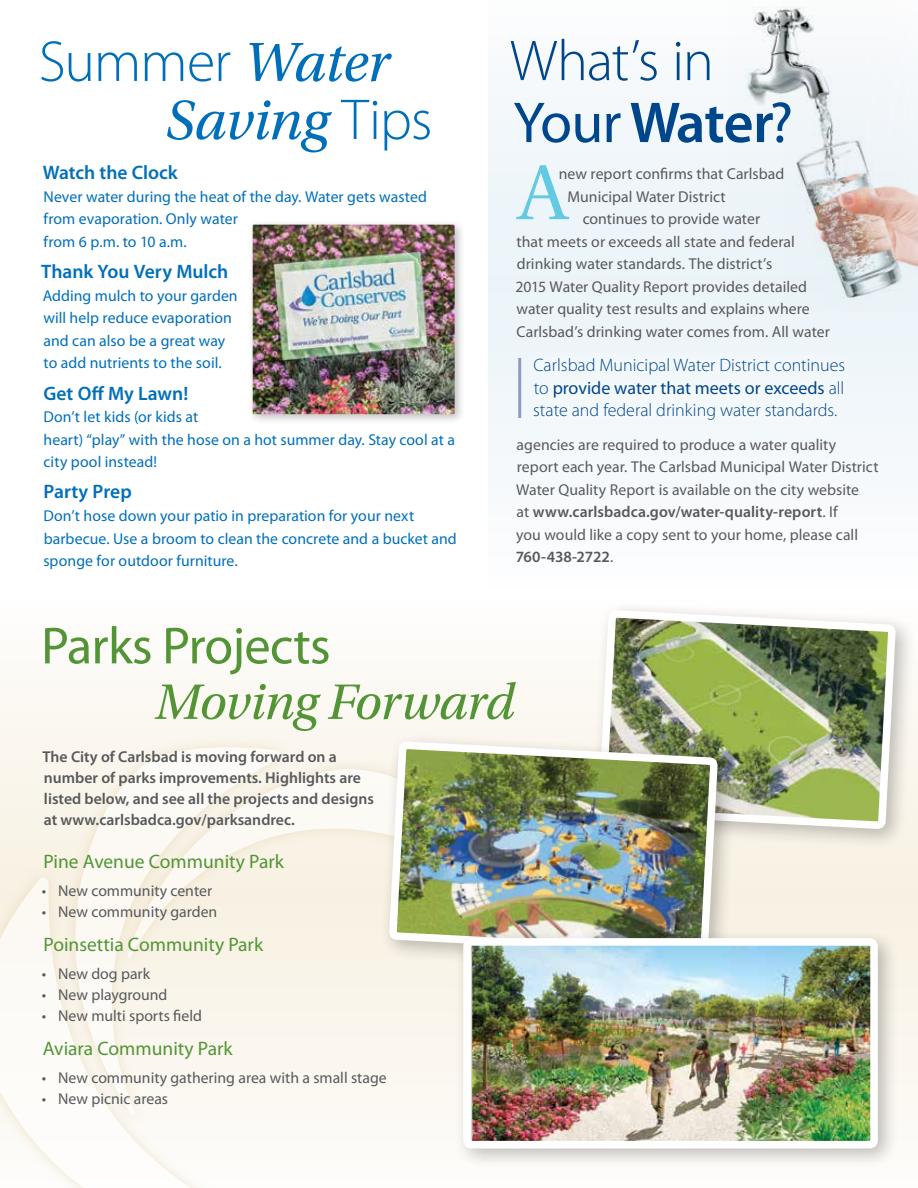
<style>
.page{position:relative;width:918px;height:1188px;background:#fff}
.page>*{position:absolute;margin:0;border:0;box-sizing:border-box;transform-origin:0 0}
.t1{font:300 58.05px/61.9px "Myriad Pro";letter-spacing:-.025em;color:#00468b}
.t2{font:300 58.05px "Myriad Pro";letter-spacing:-.02em;color:#006fba}
.t3{font:italic 58.05px "Utopia Std";letter-spacing:-.01em;color:#006fba}
.t4{font:52.5px "Myriad Pro";letter-spacing:-.015em;color:#539536}
.t5{font:italic 52.5px "Utopia Std";letter-spacing:-.02em;color:#539536}
.t6{font:19.5px "Myriad Pro";color:#539536}
.t7{font:600 19.5px "Myriad Pro";color:#006fba}
.t8{font:300 18px/22.5px "Myriad Pro";color:#00468b;text-align:justify}
.t9{font:15.75px/22.5px "Myriad Pro";color:#58595b}
.t10{font:15.75px/22.5px "Myriad Pro";letter-spacing:.005em;color:#006fba}
.t11{font:600 15.75px/21px "Myriad Pro";color:#58595b}
.s1{font-family:"Utopia Std";font-weight:400;font-style:italic}
.s2{font-family:"Myriad Pro";font-weight:300;font-style:normal}
.s3{font-weight:400}
.s4{font-weight:600}
</style>
<div class="page">
<div style="left:488px;top:0;width:430px;height:592px;background:#f4f8fb"></div>
<div style="left:0;top:592px;width:918px;height:596px;background:#fcfaf6"></div>
<img style="left:747px;top:8px;width:171px;height:300px">
<div style="left:0;top:735px;width:478px;height:453px;background:#fbf7ef"></div>
<svg style="left:0;top:878px;width:342px;height:310px"></svg>
<svg style="left:26px;top:747px;width:255px;height:369px"></svg>
<svg style="left:127px;top:755px;width:252px;height:203px;fill:#f9f3e6"></svg>
<div style="left:589px;top:600px;width:327px;height:250px;background:#000;opacity:.25"></div>
<img style="left:594px;top:606px;width:305px;height:322px">
<div style="left:379px;top:732px;width:359px;height:245px;background:#000;opacity:.25"></div>
<img style="left:385px;top:737px;width:337px;height:451px">
<div style="left:453px;top:928px;width:446px;height:242px;background:#000;opacity:.25"></div>
<img style="left:472px;top:947px;width:397px;height:192px">
<div style="left:463px;top:938px;width:415px;height:210px;border:8px solid #fff;border-radius:4px"></div>
<hr style="left:518px;top:358px;width:3px;height:60px;background:#8f9bc4">
<div style="left:247px;top:219px;width:219px;height:207px;background:#000;opacity:.25"></div>
<img style="left:253px;top:225px;width:202px;height:189px">
<svg style="left:516px;top:165px;width:53px;height:54px"></svg>
<h1 class="t2" style="left:39px;top:27px;width:352px">Summer <span class="s1">Water</span></h1>
<h1 class="t3" style="left:165px;top:89px;width:269px">Saving <span class="s2">Tips</span></h1>
<p class="t7" style="left:43px;top:160px;width:137px">Watch the Clock</p>
<p class="t10" style="left:44px;top:185px;width:385px">Never water during the heat of the day. Water gets wasted from evaporation. Only water<br>from 6 p.m. to 10 a.m.</p>
<p class="t7" style="left:41px;top:259px;width:189px">Thank You Very Mulch</p>
<p class="t10" style="left:43px;top:284px;width:197px">Adding mulch to your garden will help reduce evaporation and can also be a great way to add nutrients to the soil.</p>
<p class="t7" style="left:43px;top:381px;width:146px">Get Off My Lawn!</p>
<p class="t10" style="left:44px;top:405px;width:413px">Don’t let kids (or kids at<br>heart) “play” with the hose on a hot summer day. Stay cool at a city pool instead!</p>
<p class="t7" style="left:43px;top:480px;width:90px">Party Prep</p>
<p class="t10" style="left:43px;top:504px;width:415px">Don’t hose down your patio in preparation for your next barbecue. Use a broom to clean the concrete and a bucket and sponge for outdoor furniture.</p>
<h1 class="t1" style="left:510px;top:29px;width:285px">What’s in<br><span class="s3">Your</span> <span class="s4">Water</span><span class="s3">?</span></h1>
<p class="t9" style="left:559px;top:163px;width:227px">new report confirms that Carlsbad</p>
<p class="t9" style="left:568px;top:185px;width:160px">Municipal Water District</p>
<p class="t9" style="left:583px;top:208px;width:179px">continues to provide water</p>
<p class="t9" style="left:517px;top:230px;width:280px">that meets or exceeds all state and federal</p>
<p class="t9" style="left:517px;top:253px;width:257px">drinking water standards. The district’s</p>
<p class="t9" style="left:516px;top:275px;width:293px">2015 Water Quality Report provides detailed</p>
<p class="t9" style="left:516px;top:298px;width:295px">water quality test results and explains where</p>
<p class="t9" style="left:517px;top:320px;width:315px">Carlsbad’s drinking water comes from. All water</p>
<p class="t8" style="left:533px;top:354px;width:314px">Carlsbad Municipal Water District continues to <span class="s3">provide water that meets or exceeds</span> all state and federal drinking water standards.</p>
<p class="t9" style="left:516px;top:433px;width:364px">agencies are required to produce a water quality report each year. The Carlsbad Municipal Water District Water Quality Report is available on the city website<br>at <span class="s4">www.carlsbadca.gov/water-quality-report</span>. If<br>you would like a copy sent to your home, please call <span class="s4">760-438-2722</span>.</p>
<h2 class="t4" style="left:41px;top:613px;width:291px">Parks Projects</h2>
<h2 class="t5" style="left:155px;top:673px;width:361px">Moving Forward</h2>
<p class="t11" style="left:43px;top:746px;width:333px">The City of Carlsbad is moving forward on a number of parks improvements. Highlights are listed below, and see all the projects and designs at www.carlsbadca.gov/parksandrec.</p>
<p class="t6" style="left:43px;top:849px;width:242px">Pine Avenue Community Park</p>
<p class="t9" style="left:42px;top:879px;width:172px">• New community center</p>
<p class="t9" style="left:42px;top:900px;width:177px">• New community garden</p>
<p class="t6" style="left:43px;top:933px;width:221px">Poinsettia Community Park</p>
<p class="t9" style="left:42px;top:962px;width:110px">• New dog park</p>
<p class="t9" style="left:42px;top:983px;width:127px">• New playground</p>
<p class="t9" style="left:42px;top:1004px;width:162px">• New multi sports field</p>
<p class="t6" style="left:43px;top:1037px;width:191px">Aviara Community Park</p>
<p class="t9" style="left:42px;top:1066px;width:346px">• New community gathering area with a small stage</p>
<p class="t9" style="left:42px;top:1087px;width:128px">• New picnic areas</p>
</div>
